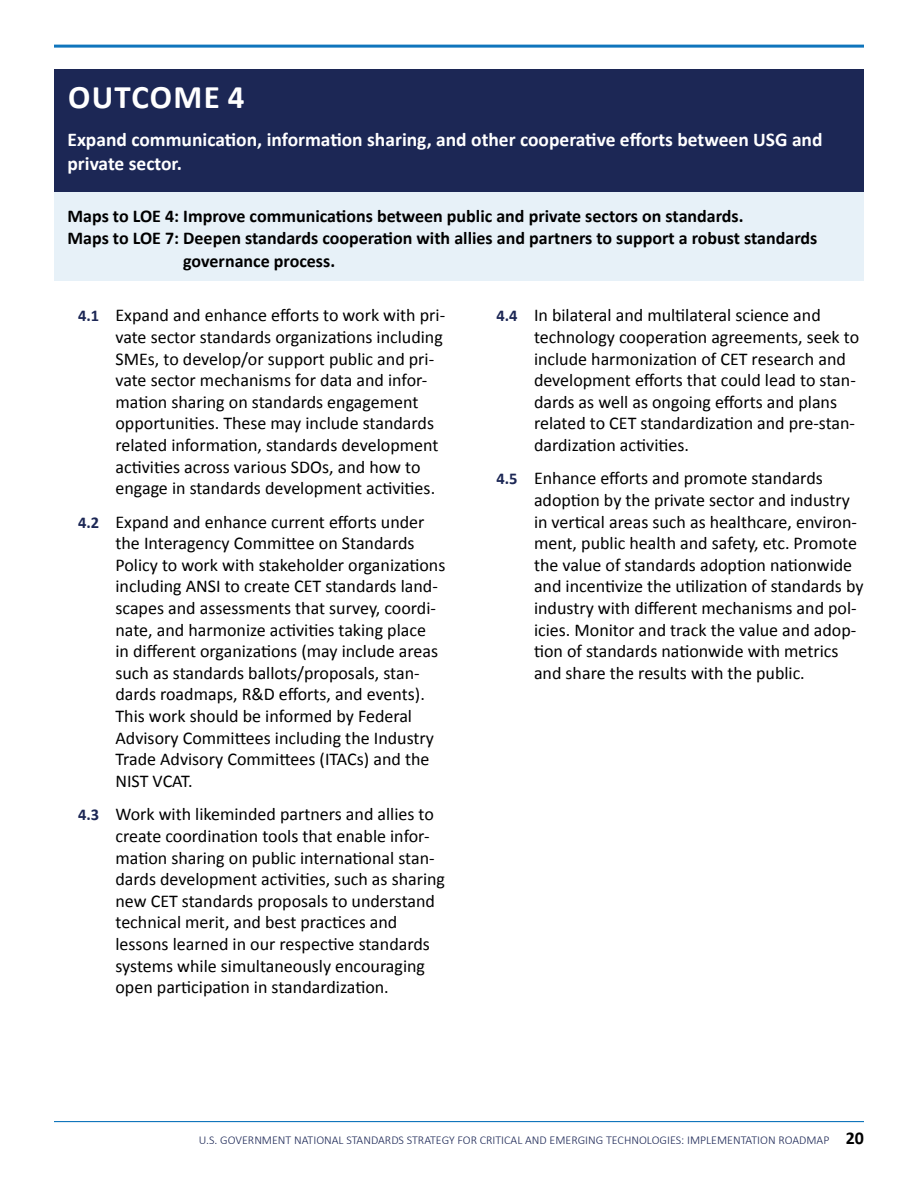
<style>
.page{position:relative;width:918px;height:1188px;background:#fff}
.page>*{position:absolute;margin:0;border:0;box-sizing:border-box;transform-origin:0 0}
._1__Header_White{font:700 33px "Calibri";letter-spacing:.04em;color:#fff}
._4__Sub_Subhead_White_Bold_13_pt{font:700 19.5px/24px "Calibri";color:#fff}
.t1{font:18px/21.6px "Calibri";color:#000}
._4__Sub_Sub_Subhead{font:700 18px "Calibri";color:#000}
.t2{font:300 12px "Calibri";color:#1c2755}
.s1{font-weight:700;font-size:16.5px;color:#1c2755}
.s2{font-weight:700;font-size:18px;color:#000}
</style>
<div class="page">
<hr style="left:54px;top:45px;width:810px;height:3px;background:#0f75bc">
<hr style="left:54px;top:1121px;width:810px;height:1px;background:#0f75bc">
<div style="left:54px;top:69px;width:810px;height:123px;background:#1c2755"></div>
<div style="left:54px;top:192px;width:810px;height:89px;background:#e7f1f8"></div>
<p class="_1__Header_White" style="left:68px;top:76px;width:178px">OUTCOME 4</p>
<p class="_4__Sub_Subhead_White_Bold_13_pt" style="left:68px;top:127px;width:757px">Expand communication, information sharing, and other cooperative efforts between USG and private sector.</p>
<p class="_4__Sub_Sub_Subhead" style="left:68px;top:204px;width:678px">Maps to LOE 4: Improve communications between public and private sectors on standards.</p>
<p class="_4__Sub_Sub_Subhead" style="left:68px;top:227px;width:751px">Maps to LOE 7: Deepen standards cooperation with allies and partners to support a robust standards</p>
<p class="_4__Sub_Sub_Subhead" style="left:183px;top:249px;width:153px">governance process.</p>
<p class="t1" style="left:116px;top:305px;width:331px;text-indent:-38px"><span class="s1">4.1</span> Expand and enhance efforts to work with pri&shy;vate sector standards organizations including SMEs, to develop/or support public and pri&shy;vate sector mechanisms for data and infor&shy;mation sharing on standards engagement opportunities. These may include standards related information, standards development activities across various SDOs, and how to engage in standards development activities.</p>
<p class="t1" style="left:116px;top:511px;width:331px;text-indent:-38px"><span class="s1">4.2</span> Expand and enhance current efforts under the Interagency Committee on Standards Policy to work with stakeholder organizations including ANSI to create CET standards land&shy;scapes and assessments that survey, coordi&shy;nate, and harmonize activities taking place<br>in different organizations (may include areas such as standards ballots/proposals, stan&shy;dards roadmaps, R&amp;D efforts, and events).<br>This work should be informed by Federal Advisory Committees including the Industry Trade Advisory Committees (ITACs) and the NIST VCAT.</p>
<p class="t1" style="left:116px;top:804px;width:331px;text-indent:-38px"><span class="s1">4.3</span> Work with likeminded partners and allies to create coordination tools that enable infor&shy;mation sharing on public international stan&shy;dards development activities, such as sharing new CET standards proposals to understand technical merit, and best practices and lessons learned in our respective standards systems while simultaneously encouraging open participation in standardization.</p>
<p class="t1" style="left:534px;top:305px;width:327px;text-indent:-38px"><span class="s1">4.4</span> In bilateral and multilateral science and technology cooperation agreements, seek to include harmonization of CET research and development efforts that could lead to stan&shy;dards as well as ongoing efforts and plans related to CET standardization and pre-stan&shy;dardization activities.</p>
<p class="t1" style="left:534px;top:468px;width:331px;text-indent:-38px"><span class="s1">4.5</span> Enhance efforts and promote standards adoption by the private sector and industry in vertical areas such as healthcare, environ&shy;ment, public health and safety, etc. Promote the value of standards adoption nationwide and incentivize the utilization of standards by industry with different mechanisms and pol&shy;icies. Monitor and track the value and adop&shy;tion of standards nationwide with metrics and share the results with the public.</p>
<p class="t2" style="left:199px;top:1133px;width:667px">U.S. GOVERNMENT NATIONAL STANDARDS STRATEGY FOR CRITICAL AND EMERGING TECHNOLOGIES: IMPLEMENTATION ROADMAP <span class="s2">20</span></p>
</div>
